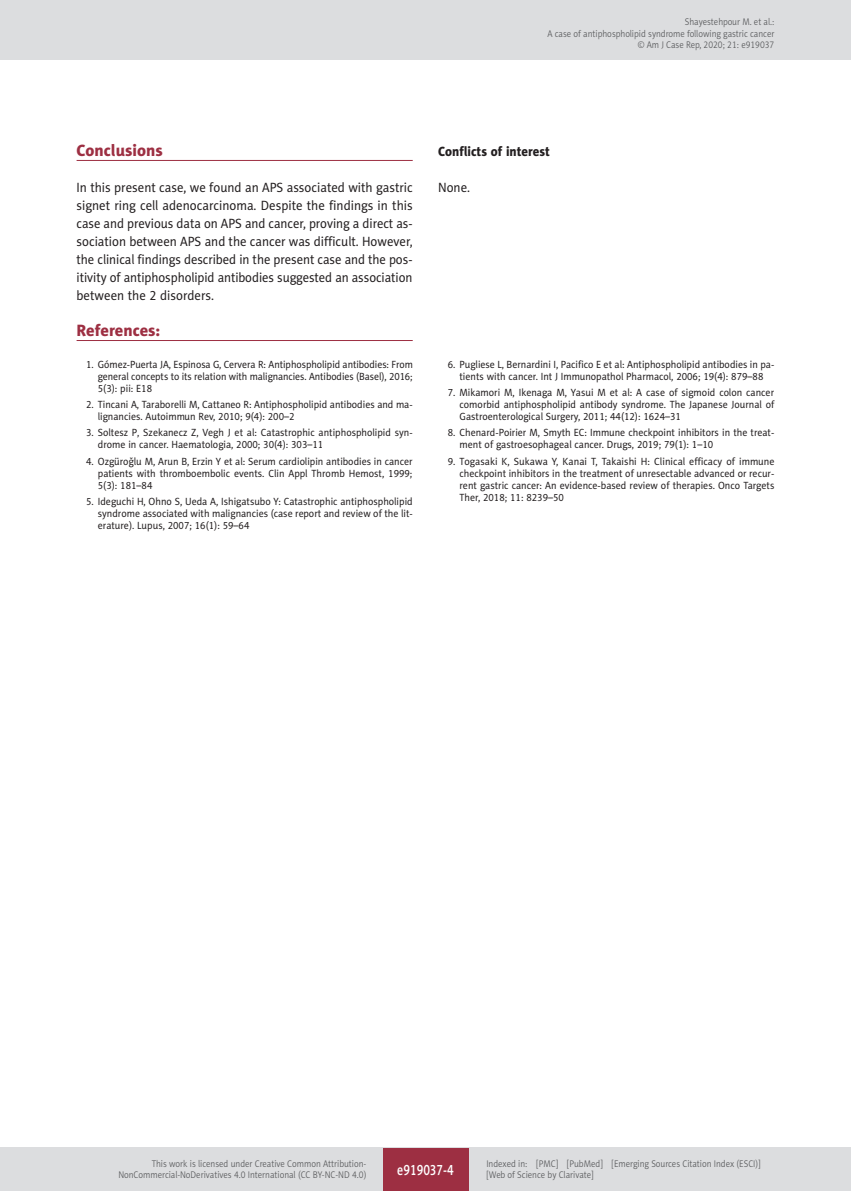
<style>
.page{position:relative;width:851px;height:1191px;background:#fff}
.page>*{position:absolute;margin:0;border:0;box-sizing:border-box;transform-origin:0 0}
.AJCR_Headline_1{font:16.5px "Naomi Sans EFN Heavy";color:#9d2f42}
.AJCR_Referencje_Tytu{font:16.5px "Naomi Sans EFN Heavy";color:#9d2f42}
.t1{font:15px "Naomi Sans EFN Medium";color:#fff;scale:.8 1}
.AJCR_Body{font:13.5px/18px "Naomi Sans EFN";letter-spacing:-.005em;color:#231f20;text-align:justify;scale:.95 1}
.AJCR_Headline_2{font:13.5px "Naomi Sans EFN Heavy";color:#231f20;scale:.95 1}
.AJCR_Referencje_punk{font:10.5px/12px "Naomi Sans EFN";color:#231f20;scale:.95 1}
.AJCR_Referencje_punk-2{font:10.5px/12px "Naomi Sans EFN";color:#231f20;text-align:justify;scale:.96 1}
.AJCR_Referencje_punk-3{font:10.5px/12px "Naomi Sans EFN";color:#231f20;text-align:justify;scale:.94 1}
.t2{font:9.75px/11.2px "Naomi Sans EFN Light";color:#57585a;text-align:right;scale:.9 1}
</style>
<div class="page">
<hr style="left:77px;top:160px;width:335px;height:1px;background:#9d2f42">
<hr style="left:77px;top:340px;width:335px;height:1px;background:#9d2f42">
<div style="left:0;top:0;width:850px;height:60px;background:#dcdddf"></div>
<div style="left:0;top:1148px;width:850px;height:43px;background:#dcdddf"></div>
<div style="left:383px;top:1147px;width:85px;height:43px;background:#9d2f42"></div>
<p class="t2" style="left:547px;top:16px;width:254px">Shayestehpour M. et al.:<br>A case of antiphospholipid syndrome following gastric cancer © Am J Case Rep, 2020; 21: e919037</p>
<p class="AJCR_Headline_1" style="left:77px;top:140px;width:88px">Conclusions</p>
<p class="AJCR_Body" style="left:77px;top:178px;width:355px">In this present case, we found an APS associated with gastric signet ring cell adenocarcinoma. Despite the findings in this case and previous data on APS and cancer, proving a direct as&shy;sociation between APS and the cancer was difficult. However, the clinical findings described in the present case and the pos&shy;itivity of antiphospholipid antibodies suggested an association between the 2 disorders.</p>
<p class="AJCR_Referencje_Tytu" style="left:77px;top:320px;width:85px">References:</p>
<p class="AJCR_Referencje_punk-3" style="left:98px;top:358px;width:336px;text-indent:-12px">1. Gómez-Puerta JA, Espinosa G, Cervera R: Antiphospholipid antibodies: From general concepts to its relation with malignancies. Antibodies (Basel), 2016; 5(3): pii: E18</p>
<p class="AJCR_Referencje_punk" style="left:98px;top:399px;width:333px;text-indent:-12px">2. Tincani A, Taraborelli M, Cattaneo R: Antiphospholipid antibodies and ma&shy;lignancies. Autoimmun Rev, 2010; 9(4): 200–2</p>
<p class="AJCR_Referencje_punk" style="left:98px;top:427px;width:333px;text-indent:-12px">3. Soltesz P, Szekanecz Z, Vegh J et al: Catastrophic antiphospholipid syn&shy;drome in cancer. Haematologia, 2000; 30(4): 303–11</p>
<p class="AJCR_Referencje_punk" style="left:98px;top:455px;width:333px;text-align:justify;text-indent:-12px">4. Ozgüroğlu M, Arun B, Erzin Y et al: Serum cardiolipin antibodies in cancer patients with thromboembolic events. Clin Appl Thromb Hemost, 1999; 5(3): 181–84</p>
<p class="AJCR_Referencje_punk" style="left:98px;top:495px;width:333px;text-align:justify;text-indent:-12px">5. Ideguchi H, Ohno S, Ueda A, Ishigatsubo Y: Catastrophic antiphospholipid syndrome associated with malignancies (case report and review of the lit&shy;erature). Lupus, 2007; 16(1): 59–64</p>
<p class="AJCR_Headline_2" style="left:438px;top:143px;width:119px">Conflicts of interest</p>
<p class="AJCR_Body" style="left:438px;top:178px;width:35px">None.</p>
<p class="AJCR_Referencje_punk" style="left:447px;top:358px;width:345px;text-align:center">6. Pugliese L, Bernardini I, Pacifico E et al: Antiphospholipid antibodies in pa&shy;tients with cancer. Int J Immunopathol Pharmacol, 2006; 19(4): 879–88</p>
<p class="AJCR_Referencje_punk" style="left:459px;top:387px;width:333px;text-align:justify;text-indent:-12px">7. Mikamori M, Ikenaga M, Yasui M et al: A case of sigmoid colon cancer comorbid antiphospholipid antibody syndrome. The Japanese Journal of Gastroenterological Surgery, 2011; 44(12): 1624–31</p>
<p class="AJCR_Referencje_punk" style="left:459px;top:427px;width:333px;text-indent:-12px">8. Chenard-Poirier M, Smyth EC: Immune checkpoint inhibitors in the treat&shy;ment of gastroesophageal cancer. Drugs, 2019; 79(1): 1–10</p>
<p class="AJCR_Referencje_punk-2" style="left:459px;top:455px;width:329px;text-indent:-12px">9. Togasaki K, Sukawa Y, Kanai T, Takaishi H: Clinical efficacy of immune checkpoint inhibitors in the treatment of unresectable advanced or recur&shy;rent gastric cancer: An evidence-based review of therapies. Onco Targets Ther, 2018; 11: 8239–50</p>
<p class="t2" style="left:118px;top:1158px;width:277px">This work is licensed under Creative Common Attribution-<br>NonCommercial-NoDerivatives 4.0 International (CC BY-NC-ND 4.0)</p>
<h2 class="t1" style="left:397px;top:1160px;width:72px">e919037-4</h2>
<p class="t2" style="left:486px;top:1158px;width:306px;text-align:left">Indexed in: [PMC] [PubMed] [Emerging Sources Citation Index (ESCI)] [Web of Science by Clarivate]</p>
</div>
